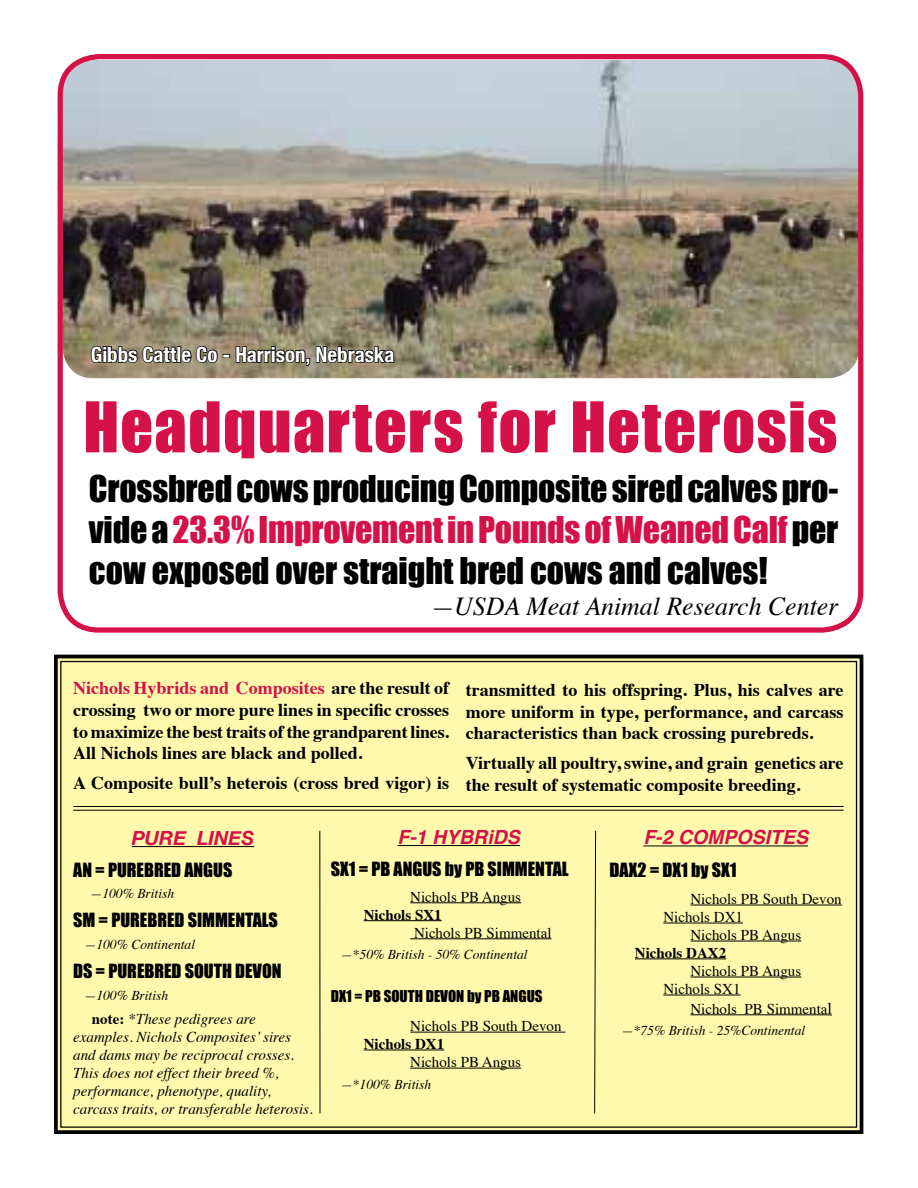
<style>
.page{position:relative;width:918px;height:1188px;background:#fff}
.page>*{position:absolute;margin:0;border:0;box-sizing:border-box;transform-origin:0 0}
.t1{font:64.5px "Impact";letter-spacing:.02em;color:#d51247}
.t2{font:33.9px/40.7px "Impact";color:#000;text-align:justify}
.t3{font:italic 25.8px "Times";color:#000}
.t4{font:700 condensed 20.85px "Helvetica Neue";color:#fff}
.t5{font:italic 700 19.5px "Helvetica";color:#d51247}
.t6{font:italic 700 19.5px "Helvetica Neue";color:#d51247}
.t7{font:700 18px/21.6px "Times";color:#000;text-align:justify}
.t8{font:18px "Impact";color:#000}
.t9{font:italic 15px/18px "Times";color:#000}
.t10{font:15px/18px "Times";color:#000}
.t11{font:700 15px "Times";color:#000}
.t12{font:15px "Impact";color:#000}
.t13{font:italic 13.5px "Times";color:#000}
.s1{color:#d51247}
.s2{font-weight:700;font-style:normal}
.s3{font-size:16.5px}
</style>
<div class="page">
<div style="left:54px;top:654px;width:810px;height:480px;background:#fff9ae"></div>
<hr style="left:643px;top:845px;width:165px;height:1px;background:#000">
<hr style="left:690px;top:905px;width:152px;height:1px;background:#000">
<hr style="left:663px;top:923px;width:80px;height:1px;background:#000">
<hr style="left:690px;top:941px;width:111px;height:1px;background:#000">
<hr style="left:635px;top:958px;width:91px;height:1px;background:#000">
<hr style="left:690px;top:977px;width:111px;height:1px;background:#000">
<hr style="left:663px;top:995px;width:78px;height:1px;background:#000">
<hr style="left:690px;top:1014px;width:138px;height:1px;background:#000">
<hr style="left:397px;top:845px;width:123px;height:1px;background:#000">
<hr style="left:410px;top:902px;width:111px;height:1px;background:#000">
<hr style="left:364px;top:920px;width:78px;height:1px;background:#000">
<hr style="left:410px;top:938px;width:142px;height:1px;background:#000">
<hr style="left:410px;top:1032px;width:155px;height:1px;background:#000">
<hr style="left:364px;top:1049px;width:80px;height:1px;background:#000">
<hr style="left:410px;top:1068px;width:111px;height:1px;background:#000">
<hr style="left:319px;top:831px;width:1px;height:282px;background:#000">
<svg style="left:594px;top:830px;width:2px;height:284px"></svg>
<hr style="left:73px;top:806px;width:771px;height:1px;background:#000">
<hr style="left:73px;top:810px;width:771px;height:1px;background:#000">
<hr style="left:132px;top:846px;width:122px;height:1px;background:#000">
<img style="left:62px;top:60px;width:797px;height:318px">
<svg style="left:90px;top:343px;width:306px;height:24px;background:#665f4c"></svg>
<div style="left:58px;top:54px;width:805px;height:579px;border:5px solid #d51247;border-radius:39px"></div>
<p class="t4" style="left:91px;top:342px;width:305px">Gibbs Cattle Co - Harrison, Nebraska</p>
<h1 class="t1" style="left:83px;top:377px;width:756px">Headquarters for Heterosis</h1>
<h2 class="t2" style="left:89px;top:468px;width:751px">Crossbred cows producing Composite sired calves pro&shy;vide a <span class="s1">23.3% Improvement in Pounds of Weaned Calf</span> per cow exposed over straight bred cows and calves!</h2>
<h3 class="t3" style="left:431px;top:583px;width:409px">—USDA Meat Animal Research Center</h3>
<p class="t7" style="left:73px;top:676px;width:377px"><span class="s1">Nichols Hybrids and Composites</span> are the result of crossing two or more pure lines in specific crosses to maximize the best traits of the grandparent lines.<br>All Nichols lines are black and polled.</p>
<p class="t7" style="left:73px;top:770px;width:377px">A Composite bull’s heterois (cross bred vigor) is</p>
<p class="t7" style="left:466px;top:678px;width:379px">transmitted to his offspring. Plus, his calves are more uniform in type, performance, and carcass characteristics than back crossing purebreds.</p>
<p class="t7" style="left:466px;top:751px;width:379px">Virtually all poultry, swine, and grain genetics are the result of systematic composite breeding.</p>
<p class="t6" style="left:132px;top:826px;width:124px">PURE LINES</p>
<p class="t8" style="left:73px;top:856px;width:161px">AN = PUREBRED ANGUS</p>
<p class="t13" style="left:90px;top:882px;width:85px">—100% British</p>
<p class="t8" style="left:73px;top:906px;width:206px">SM = PUREBRED SIMMENTALS</p>
<p class="t13" style="left:84px;top:933px;width:112px">—100% Continental</p>
<p class="t8" style="left:73px;top:957px;width:210px">DS = PUREBRED SOUTH DEVON</p>
<p class="t13" style="left:84px;top:983px;width:85px">—100% British</p>
<p class="t9" style="left:73px;top:1009px;width:241px;text-indent:19px"><span class="s2">note:</span> *These pedigrees are examples. Nichols Composites’ sires and dams may be reciprocal crosses.<br>This does not effect their breed %, performance, phenotype, quality, carcass traits, or transferable heterosis.</p>
<p class="t5" style="left:397px;top:821px;width:124px">F-1 HYBRiDS</p>
<p class="t8" style="left:331px;top:855px;width:239px">SX1 = PB ANGUS by PB SIMMENTAL</p>
<p class="t10" style="left:410px;top:886px;width:112px">Nichols PB Angus</p>
<p class="t11" style="left:364px;top:900px;width:79px">Nichols SX1</p>
<p class="t10" style="left:414px;top:922px;width:139px">Nichols PB Simmental</p>
<p class="t13" style="left:341px;top:943px;width:188px">—*50% British - 50% Continental</p>
<p class="t12" style="left:331px;top:985px;width:213px">DX1 = PB SOUTH DEVON by PB ANGUS</p>
<p class="t10" style="left:410px;top:1016px;width:153px">Nichols PB South Devon</p>
<p class="t11" style="left:364px;top:1030px;width:82px">Nichols DX1</p>
<p class="t10" style="left:410px;top:1052px;width:112px">Nichols PB Angus</p>
<p class="t13" style="left:341px;top:1072px;width:92px">—*100% British</p>
<p class="t5" style="left:643px;top:822px;width:166px">F-2 COMPOSITES</p>
<p class="t8" style="left:609px;top:856px;width:129px">DAX2 = DX1 by SX1</p>
<p class="t10" style="left:690px;top:889px;width:153px">Nichols PB South Devon</p>
<p class="t10" style="left:663px;top:907px;width:81px">Nichols DX1</p>
<p class="t10" style="left:690px;top:925px;width:112px">Nichols PB Angus</p>
<p class="t11" style="left:635px;top:938px;width:93px">Nichols DAX2</p>
<p class="t10" style="left:663px;top:961px;width:139px;text-indent:27px">Nichols PB Angus<br>Nichols SX1</p>
<p class="t10" style="left:690px;top:998px;width:143px">Nichols PB Simmenta<span class="s3">l</span></p>
<p class="t13" style="left:622px;top:1019px;width:185px">—*75% British - 25%Continental</p>
</div>
